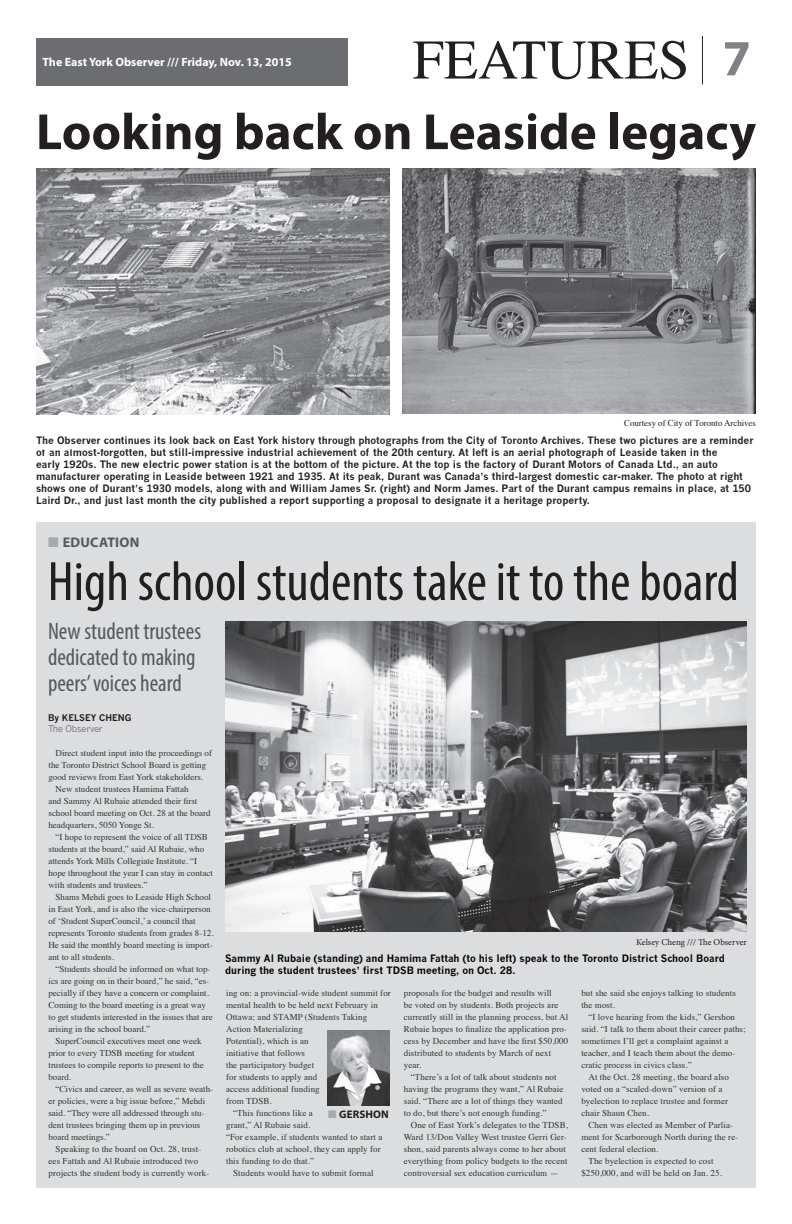
<style>
.page{position:relative;width:792px;height:1224px;background:#fff}
.page>*{position:absolute;margin:0;border:0;box-sizing:border-box;transform-origin:0 0}
.t1{font:condensed 56px "Myriad Pro";color:#231f20}
.t2{font:56px "Times";color:#231f20}
.t3{font:700 51.3px "Myriad Pro";color:#231f20}
.t4{font:condensed 24px/26px "Myriad Pro";color:#57585a}
.t5{font:700 14px "Myriad Pro";letter-spacing:.02em;color:#57585a}
.t6{font:700 12px "Myriad Pro";color:#fff}
.t7{font:700 11px "Myriad Pro";letter-spacing:.01em;color:#231f20}
.t8{font:700 10px/12px "News Gothic";color:#231f20}
.t9{font:700 10px/12px "News Gothic";color:#000}
.t10{font:9px "Times";letter-spacing:.01em;color:#323333}
.t11{font:9px "Times";color:#231f20}
.t12{font:9px "Minion Pro";color:#231f20}
.t13{font:700 9px/10.8px "News Gothic";color:#231f20}
.s1{font-family:"Myriad Pro";font-weight:700;font-size:51px;color:#808285}
.s2{color:#a8a9ad}
.s3{font-weight:400;color:#6c6d70}
</style>
<div class="page">
<div style="left:36px;top:522px;width:720px;height:666px;background:#dcdddf"></div>
<div style="left:36px;top:38px;width:312px;height:48px;background:#6c6d70"></div>
<hr style="left:702px;top:36px;width:1px;height:48px;background:#231f20">
<img style="left:402px;top:168px;width:354px;height:246px">
<img style="left:225px;top:621px;width:522px;height:310px">
<img style="left:327px;top:1030px;width:63px;height:76px">
<img style="left:36px;top:168px;width:354px;height:247px">
<p class="t2" style="left:413px;top:7px;width:340px">FEATURES <span class="s1">7</span></p>
<p class="t3" style="left:36px;top:98px;width:722px">Looking back on Leaside legacy</p>
<p class="t6" style="left:43px;top:54px;width:251px">The East York Observer /// Friday, Nov. 13, 2015</p>
<p class="t11" style="left:624px;top:415px;width:133px">Courtesy of City of Toronto Archives</p>
<p class="t8" style="left:36px;top:434px;width:719px">The Observer continues its look back on East York history through photographs from the City of Toronto Archives. These two pictures are a reminder of an almost-forgotten, but still-impressive industrial achievement of the 20th century. At left is an aerial photograph of Leaside taken in the<br>early 1920s. The new electric power station is at the bottom of the picture. At the top is the factory of Durant Motors of Canada Ltd., an auto manufacturer operating in Leaside between 1921 and 1935. At its peak, Durant was Canada’s third-largest domestic car-maker. The photo at right shows one of Durant’s 1930 models, along with and William James Sr. (right) and Norm James. Part of the Durant campus remains in place, at 150<br>Laird Dr., and just last month the city published a report supporting a proposal to designate it a heritage property.</p>
<p class="t5" style="left:48px;top:533px;width:93px"><span class="s2">■</span> EDUCATION</p>
<p class="t1" style="left:48px;top:548px;width:693px">High school students take it to the board</p>
<p class="t4" style="left:48px;top:618px;width:155px">New student trustees dedicated to making peers’ voices heard</p>
<p class="t13" style="left:48px;top:712px;width:85px">By KELSEY CHENG<br><span class="s3">The Observer</span></p>
<p class="t10" style="left:56px;top:745px;width:158px">Direct student input into the proceedings of</p>
<p class="t10" style="left:48px;top:757px;width:159px">the Toronto District School Board is getting</p>
<p class="t10" style="left:48px;top:769px;width:156px">good reviews from East York stakeholders.</p>
<p class="t10" style="left:56px;top:781px;width:134px">New student trustees Hamima Fattah</p>
<p class="t10" style="left:48px;top:793px;width:150px">and Sammy Al Rubaie attended their first</p>
<p class="t10" style="left:48px;top:805px;width:164px">school board meeting on Oct. 28 at the board</p>
<p class="t10" style="left:48px;top:817px;width:107px">headquarters, 5050 Yonge St.</p>
<p class="t10" style="left:56px;top:829px;width:154px">“I hope to represent the voice of all TDSB</p>
<p class="t10" style="left:48px;top:841px;width:157px">students at the board,” said Al Rubaie, who</p>
<p class="t10" style="left:48px;top:853px;width:150px">attends York Mills Collegiate Institute. “I</p>
<p class="t10" style="left:48px;top:865px;width:166px">hope throughout the year I can stay in contact</p>
<p class="t10" style="left:48px;top:877px;width:100px">with students and trustees.”</p>
<p class="t10" style="left:56px;top:889px;width:157px">Shams Mehdi goes to Leaside High School</p>
<p class="t10" style="left:48px;top:901px;width:164px">in East York, and is also the vice-chairperson</p>
<p class="t10" style="left:48px;top:913px;width:149px">of ‘Student SuperCouncil,’ a council that</p>
<p class="t10" style="left:48px;top:925px;width:167px">represents Toronto students from grades 8-12.</p>
<p class="t10" style="left:48px;top:937px;width:166px">He said the monthly board meeting is import-</p>
<p class="t10" style="left:48px;top:949px;width:67px">ant to all students.</p>
<p class="t10" style="left:56px;top:961px;width:156px">“Students should be informed on what top-</p>
<p class="t10" style="left:48px;top:973px;width:162px">ics are going on in their board,” he said, “es-</p>
<p class="t10" style="left:48px;top:985px;width:162px">pecially if they have a concern or complaint.</p>
<p class="t10" style="left:48px;top:996px;width:159px">Coming to the board meeting is a great way</p>
<p class="t10" style="left:48px;top:1008px;width:166px">to get students interested in the issues that are</p>
<p class="t10" style="left:48px;top:1020px;width:103px">arising in the school board.”</p>
<p class="t10" style="left:56px;top:1032px;width:147px">SuperCouncil executives meet one week</p>
<p class="t10" style="left:48px;top:1044px;width:148px">prior to every TDSB meeting for student</p>
<p class="t10" style="left:48px;top:1056px;width:157px">trustees to compile reports to present to the</p>
<p class="t10" style="left:48px;top:1068px;width:24px">board.</p>
<p class="t10" style="left:56px;top:1080px;width:159px">“Civics and career, as well as severe weath-</p>
<p class="t10" style="left:48px;top:1092px;width:158px">er policies, were a big issue before,” Mehdi</p>
<p class="t10" style="left:48px;top:1104px;width:158px">said. “They were all addressed through stu-</p>
<p class="t10" style="left:48px;top:1116px;width:153px">dent trustees bringing them up in previous</p>
<p class="t10" style="left:48px;top:1128px;width:63px">board meetings.”</p>
<p class="t10" style="left:56px;top:1140px;width:147px">Speaking to the board on Oct. 28, trust-</p>
<p class="t10" style="left:48px;top:1152px;width:151px">ees Fattah and Al Rubaie introduced two</p>
<p class="t10" style="left:48px;top:1164px;width:162px">projects the student body is currently work-</p>
<p class="t12" style="left:636px;top:936px;width:112px">Kelsey Cheng /// The Observer</p>
<p class="t9" style="left:225px;top:952px;width:501px">Sammy Al Rubaie (standing) and Hamima Fattah (to his left) speak to the Toronto District School Board during the student trustees’ first TDSB meeting, on Oct. 28.</p>
<p class="t10" style="left:226px;top:984px;width:166px">ing on: a provincial-wide student summit for</p>
<p class="t10" style="left:226px;top:996px;width:153px">mental health to be held next February in</p>
<p class="t10" style="left:226px;top:1008px;width:143px">Ottawa; and STAMP (Students Taking</p>
<p class="t10" style="left:226px;top:1020px;width:78px">Action Materializing</p>
<p class="t10" style="left:226px;top:1032px;width:84px">Potential), which is an</p>
<p class="t10" style="left:226px;top:1044px;width:80px">initiative that follows</p>
<p class="t10" style="left:226px;top:1056px;width:90px">the participatory budget</p>
<p class="t10" style="left:226px;top:1068px;width:93px">for students to apply and</p>
<p class="t10" style="left:226px;top:1080px;width:95px">access additional funding</p>
<p class="t10" style="left:226px;top:1092px;width:47px">from TDSB.</p>
<p class="t10" style="left:233px;top:1104px;width:81px">“This functions like a</p>
<p class="t10" style="left:226px;top:1116px;width:86px">grant,” Al Rubaie said.</p>
<p class="t10" style="left:226px;top:1128px;width:158px">“For example, if students wanted to start a</p>
<p class="t10" style="left:226px;top:1140px;width:156px">robotics club at school, they can apply for</p>
<p class="t10" style="left:226px;top:1152px;width:89px">this funding to do that.”</p>
<p class="t10" style="left:233px;top:1164px;width:142px">Students would have to submit formal</p>
<p class="t7" style="left:328px;top:1107px;width:62px"><span class="s2">■</span> GERSHON</p>
<p class="t10" style="left:404px;top:984px;width:150px">proposals for the budget and results will</p>
<p class="t10" style="left:404px;top:996px;width:156px">be voted on by students. Both projects are</p>
<p class="t10" style="left:404px;top:1008px;width:166px">currently still in the planning process, but Al</p>
<p class="t10" style="left:404px;top:1020px;width:165px">Rubaie hopes to finalize the application pro-</p>
<p class="t10" style="left:404px;top:1032px;width:166px">cess by December and have the first $50,000</p>
<p class="t10" style="left:404px;top:1044px;width:149px">distributed to students by March of next</p>
<p class="t10" style="left:404px;top:1056px;width:19px">year.</p>
<p class="t10" style="left:411px;top:1068px;width:147px">“There’s a lot of talk about students not</p>
<p class="t10" style="left:404px;top:1080px;width:161px">having the programs they want,” Al Rubaie</p>
<p class="t10" style="left:404px;top:1092px;width:161px">said. “There are a lot of things they wanted</p>
<p class="t10" style="left:404px;top:1104px;width:144px">to do, but there’s not enough funding.”</p>
<p class="t10" style="left:411px;top:1116px;width:159px">One of East York’s delegates to the TDSB,</p>
<p class="t10" style="left:404px;top:1128px;width:165px">Ward 13/Don Valley West trustee Gerri Ger-</p>
<p class="t10" style="left:404px;top:1140px;width:164px">shon, said parents always come to her about</p>
<p class="t10" style="left:404px;top:1152px;width:165px">everything from policy budgets to the recent</p>
<p class="t10" style="left:404px;top:1164px;width:156px">controversial sex education curriculum —</p>
<p class="t10" style="left:581px;top:984px;width:156px">but she said she enjoys talking to students</p>
<p class="t10" style="left:581px;top:996px;width:35px">the most.</p>
<p class="t10" style="left:588px;top:1008px;width:148px">“I love hearing from the kids,” Gershon</p>
<p class="t10" style="left:581px;top:1020px;width:166px">said. “I talk to them about their career paths;</p>
<p class="t10" style="left:581px;top:1032px;width:148px">sometimes I’ll get a complaint against a</p>
<p class="t10" style="left:581px;top:1044px;width:156px">teacher, and I teach them about the demo-</p>
<p class="t10" style="left:581px;top:1056px;width:112px">cratic process in civics class.”</p>
<p class="t10" style="left:588px;top:1068px;width:142px">At the Oct. 28 meeting, the board also</p>
<p class="t10" style="left:581px;top:1080px;width:143px">voted on a “scaled-down” version of a</p>
<p class="t10" style="left:581px;top:1092px;width:148px">byelection to replace trustee and former</p>
<p class="t10" style="left:581px;top:1104px;width:69px">chair Shaun Chen.</p>
<p class="t10" style="left:588px;top:1116px;width:146px">Chen was elected as Member of Parlia-</p>
<p class="t10" style="left:581px;top:1128px;width:159px">ment for Scarborough North during the re-</p>
<p class="t10" style="left:581px;top:1140px;width:79px">cent federal election.</p>
<p class="t10" style="left:588px;top:1152px;width:127px">The byelection is expected to cost</p>
<p class="t10" style="left:581px;top:1164px;width:142px">$250,000, and will be held on Jan. 25.</p>
</div>
